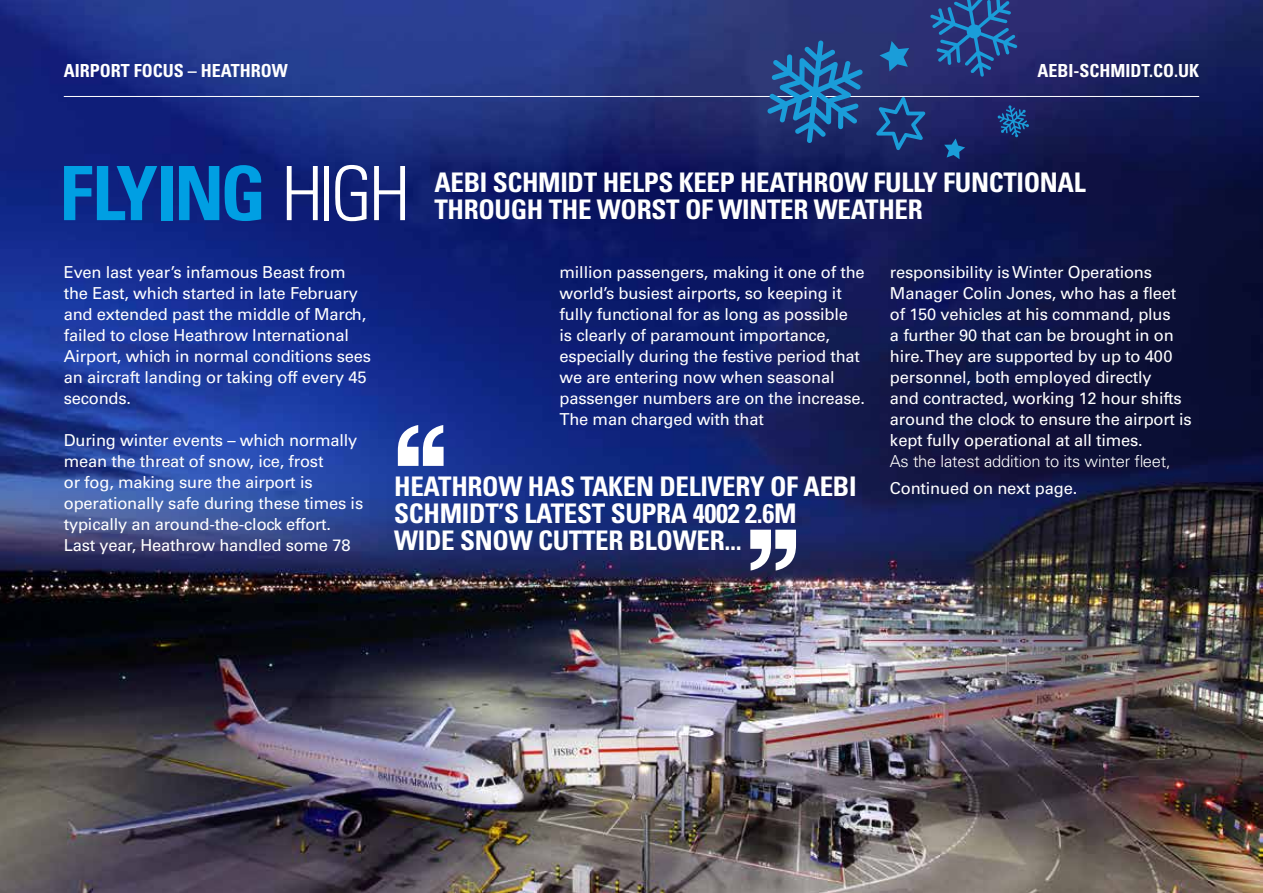
<style>
.page{position:relative;width:1263px;height:893px;background:#fff}
.page>*{position:absolute;margin:0;border:0;box-sizing:border-box;transform-origin:0 0}
.t1{font:700 149.1px "Helvetica";color:#fff}
.t2{font:700 condensed 75px "Univers LT Std";letter-spacing:-.05em;color:#009fe3}
.t3{font:700 condensed 27px/27px "Univers LT Std";letter-spacing:-.01em;color:#fff}
.t4{font:700 condensed 18px "Univers LT Std";color:#fff}
.t5{font:16.5px/21px "Univers LT Std";letter-spacing:-.01em;color:#fff}
.t6{font:300 16.5px "Univers LT Std";letter-spacing:-.01em;color:#fff}
.s1{font-weight:300;color:#fff}
</style>
<div class="page">
<img style="left:0;top:0;width:1263px;height:893px">
<hr style="left:64px;top:96px;width:1135px;height:1px;background:#fff">
<svg style="left:767px;top:40px;width:96px;height:103px;background:#225693"></svg>
<svg style="left:879px;top:41px;width:30px;height:30px"></svg>
<svg style="left:930px;top:0;width:87px;height:77px;background:#264b8e"></svg>
<svg style="left:876px;top:97px;width:49px;height:53px;background:#1d4583"></svg>
<svg style="left:944px;top:138px;width:21px;height:21px"></svg>
<svg style="left:997px;top:105px;width:32px;height:32px"></svg>
<p class="t4" style="left:64px;top:59px;width:225px">AIRPORT FOCUS – HEATHROW</p>
<p class="t4" style="left:1037px;top:59px;width:163px">AEBI-SCHMIDT.CO.UK</p>
<h2 class="t2" style="left:60px;top:147px;width:352px">FLYING <span class="s1">HIGH</span></h2>
<h3 class="t3" style="left:434px;top:169px;width:653px">AEBI SCHMIDT HELPS KEEP HEATHROW FULLY FUNCTIONAL</h3>
<h3 class="t3" style="left:434px;top:196px;width:490px">THROUGH THE WORST OF WINTER WEATHER</h3>
<p class="t5" style="left:64px;top:261px;width:309px">Even last year’s infamous Beast from the East, which started in late February and extended past the middle of March, failed to close Heathrow International Airport, which in normal conditions sees an aircraft landing or taking off every 45 seconds.</p>
<p class="t5" style="left:64px;top:429px;width:301px">During winter events – which normally mean the threat of snow, ice, frost<br>or fog, making sure the airport is operationally safe during these times is typically an around-the-clock effort.<br>Last year, Heathrow handled some 78</p>
<h1 class="t1" style="left:388px;top:360px;width:68px">‘‘</h1>
<p class="t5" style="left:559px;top:261px;width:307px">million passengers, making it one of the world’s busiest airports, so keeping it fully functional for as long as possible<br>is clearly of paramount importance, especially during the festive period that we are entering now when seasonal passenger numbers are on the increase.<br>The man charged with that</p>
<p class="t5" style="left:890px;top:261px;width:303px">responsibility is Winter Operations Manager Colin Jones, who has a fleet of 150 vehicles at his command, plus<br>a further 90 that can be brought in on hire. They are supported by up to 400 personnel, both employed directly<br>and contracted, working 12 hour shifts around the clock to ensure the airport is kept fully operational at all times.</p>
<p class="t6" style="left:890px;top:451px;width:282px">As the latest addition to its winter fleet,</p>
<h3 class="t3" style="left:394px;top:473px;width:464px">HEATHROW HAS TAKEN DELIVERY OF AEBI<br>SCHMIDT’S LATEST SUPRA 4002 2.6M</h3>
<h3 class="t3" style="left:394px;top:527px;width:349px">WIDE SNOW CUTTER BLOWER...</h3>
<h1 class="t1" style="left:806px;top:635px;width:68px;rotate:-180deg">‘‘</h1>
<p class="t5" style="left:890px;top:478px;width:189px">Continued on next page.</p>
</div>
